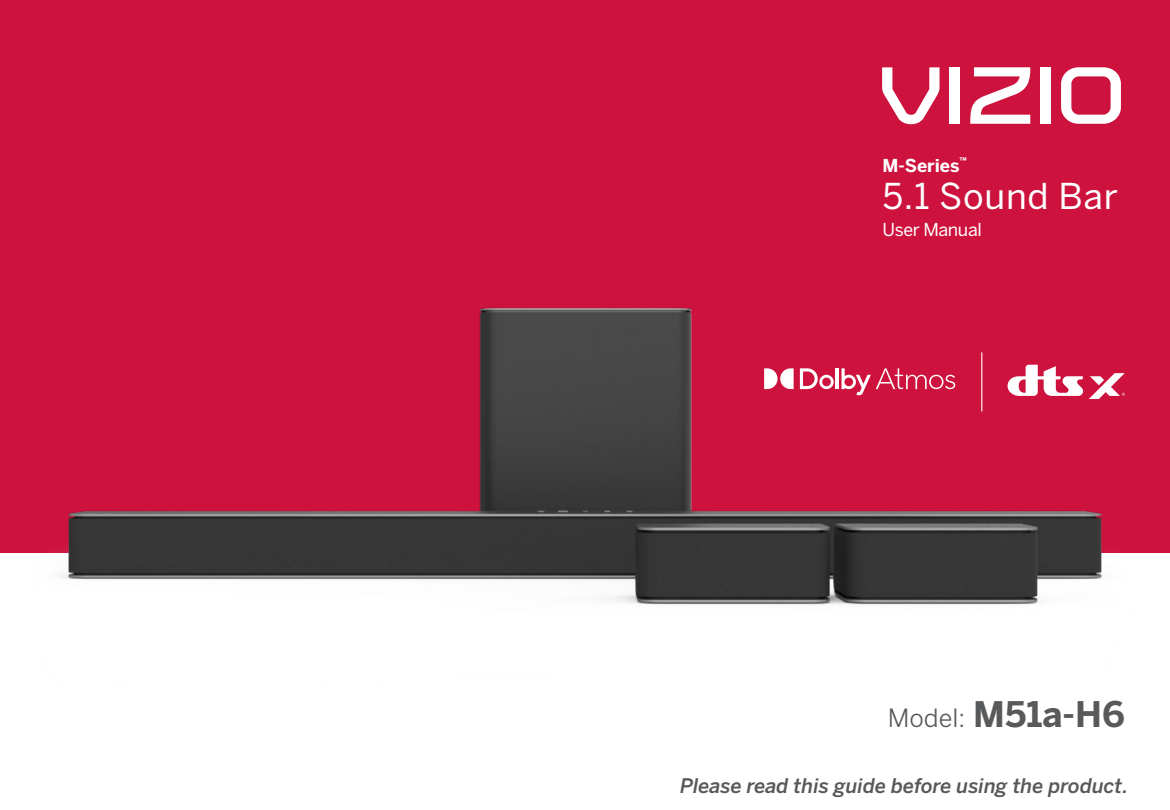
<style>
.page{position:relative;width:1170px;height:810px;background:#fff}
.page>*{position:absolute;margin:0;border:0;box-sizing:border-box;transform-origin:0 0}
.t1{font:35.5px "Benton Sans";letter-spacing:.02em;color:#fff}
.t2{font:700 35px "Benton Sans";color:#58595b}
.t3{font:italic 500 20px "Benton Sans";color:#57585a}
.t4{font:17.75px "Benton Sans";letter-spacing:-.02em;color:#fff}
.t5{font:700 17.75px "Benton Sans";color:#fff}
.t6{font:700 7.75px "Benton Sans";color:#fff}
.s1{font-weight:400;font-size:25px}
</style>
<div class="page">
<div style="left:0;top:0;width:1170px;height:553px;background:#cd123d"></div>
<svg style="left:882px;top:67px;width:58px;height:33px"></svg>
<div style="left:950px;top:67px;width:10px;height:57px;background:#fff"></div>
<svg style="left:973px;top:67px;width:57px;height:33px"></svg>
<div style="left:1040px;top:67px;width:11px;height:57px;background:#fff"></div>
<svg style="left:1061px;top:67px;width:60px;height:33px"></svg>
<img style="left:61px;top:100px;width:1064px;height:505px">
<p class="t5" style="left:882px;top:155px;width:79px">M-Series</p>
<p class="t6" style="left:960px;top:156px;width:9px">™</p>
<h1 class="t1" style="left:882px;top:176px;width:237px">5.1 Sound Bar</h1>
<p class="t4" style="left:882px;top:218px;width:101px">User Manual</p>
<h2 class="t2" style="left:888px;top:694px;width:239px"><span class="s1">Model:</span> M51a-H6</h2>
<p class="t3" style="left:680px;top:778px;width:450px">Please read this guide before using the product.</p>
</div>
